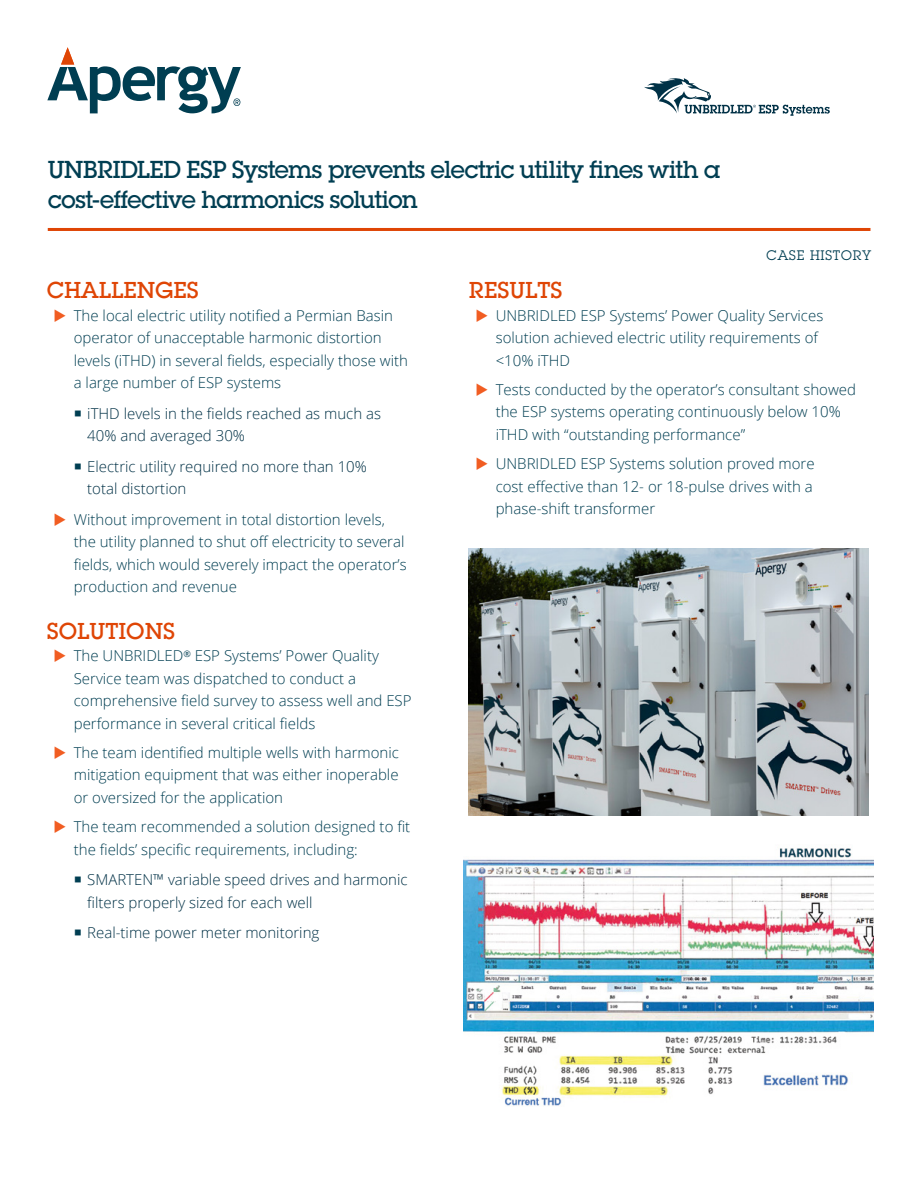
<style>
.page{position:relative;width:918px;height:1188px;background:#fff}
.page>*{position:absolute;margin:0;border:0;box-sizing:border-box;transform-origin:0 0}
.t1{font:500 24px/30px "Lubalin Graph Std";letter-spacing:-.04em;color:#003e52}
.t2{font:500 22.5px "Lubalin Graph Std";color:#df4505}
.t3{font:300 15px/22.5px "Open Sans";color:#003e52}
.t4{font:300 15px/22.5px "Open Sans";color:#003146}
.t5{font:13.5px "Lubalin Graph Std";letter-spacing:.06em;color:#003e52}
</style>
<div class="page">
<hr style="left:48px;top:228px;width:822px;height:3px;background:#df4505">
<svg style="left:47px;top:47px;width:194px;height:66px"></svg>
<svg style="left:644px;top:78px;width:186px;height:38px"></svg>
<img style="left:469px;top:549px;width:399px;height:266px">
<img style="left:463px;top:848px;width:411px;height:258px">
<h1 class="t1" style="left:48px;top:154px;width:674px">UNBRIDLED ESP Systems prevents electric utility fines with a cost-effective harmonics solution</h1>
<p class="t5" style="left:767px;top:247px;width:106px">CASE HISTORY</p>
<h2 class="t2" style="left:47px;top:276px;width:154px">CHALLENGES</h2>
<p class="t3" style="left:74px;top:304px;width:336px">The local electric utility notified a Permian Basin operator of unacceptable harmonic distortion levels (iTHD) in several fields, especially those with a large number of ESP systems</p>
<p class="t4" style="left:87px;top:402px;width:295px">iTHD levels in the fields reached as much as<br>40% and averaged 30%</p>
<p class="t4" style="left:87px;top:455px;width:281px">Electric utility required no more than 10% total distortion</p>
<p class="t3" style="left:74px;top:508px;width:334px">Without improvement in total distortion levels, the utility planned to shut off electricity to several fields, which would severely impact the operator’s production and revenue</p>
<h2 class="t2" style="left:47px;top:617px;width:130px">SOLUTIONS</h2>
<p class="t3" style="left:74px;top:644px;width:339px">The UNBRIDLED<sup>®</sup> ESP Systems’ Power Quality Service team was dispatched to conduct a comprehensive field survey to assess well and ESP performance in several critical fields</p>
<p class="t3" style="left:74px;top:741px;width:327px;text-align:justify">The team identified multiple wells with harmonic mitigation equipment that was either inoperable or oversized for the application</p>
<p class="t3" style="left:74px;top:815px;width:338px">The team recommended a solution designed to fit the fields’ specific requirements, including:</p>
<p class="t4" style="left:87px;top:868px;width:322px">SMARTEN™ variable speed drives and harmonic filters properly sized for each well</p>
<p class="t4" style="left:87px;top:921px;width:234px">Real-time power meter monitoring</p>
<h2 class="t2" style="left:469px;top:276px;width:95px">RESULTS</h2>
<p class="t3" style="left:496px;top:304px;width:329px">UNBRIDLED ESP Systems’ Power Quality Services solution achieved electric utility requirements of &lt;10% iTHD</p>
<p class="t3" style="left:496px;top:378px;width:362px">Tests conducted by the operator’s consultant showed the ESP systems operating continuously below 10% iTHD with “outstanding performance”</p>
<p class="t3" style="left:496px;top:452px;width:320px;text-align:justify">UNBRIDLED ESP Systems solution proved more cost effective than 12- or 18-pulse drives with a phase-shift transformer</p>
</div>
